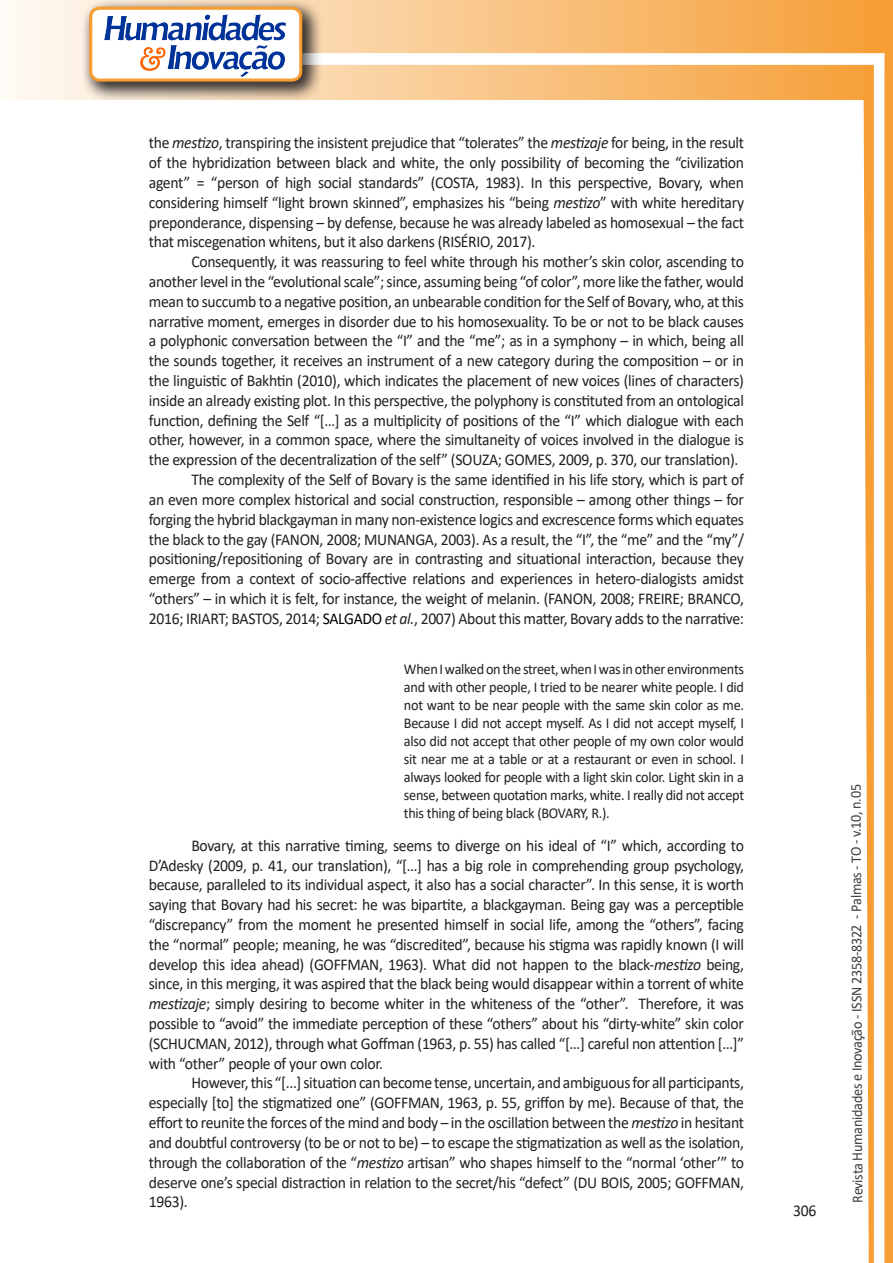
<style>
.page{position:relative;width:893px;height:1263px;background:#fff}
.page>*{position:absolute;margin:0;border:0;box-sizing:border-box;transform-origin:0 0}
.texto{font:16.5px/19.8px "Calibri";letter-spacing:-.02em;color:#231f20;text-align:justify;scale:.95 1}
.citacao{font:15px/18px "Calibri";letter-spacing:-.02em;color:#231f20;text-align:justify;scale:.95 1}
.t1{font:15px "Calibri";letter-spacing:-.025em;color:#3e3e3f;scale:.95 1}
.s1{font-style:italic}
.s2{color:#000}
</style>
<div class="page">
<svg style="left:5px;top:0;width:858px;height:100px;background:#f9c484"></svg>
<div style="left:302px;top:53px;width:582px;height:12px;background:#fff;border:2px solid #fff"></div>
<svg style="left:863px;top:0;width:30px;height:1263px"></svg>
<div style="left:81px;top:0;width:241px;height:102px;background:#231f20;opacity:.75"></div>
<div style="left:91px;top:8px;width:210px;height:72px;background:#fff;border-radius:9px"></div>
<img style="left:104px;top:14px;width:181px;height:62px">
<div style="left:89px;top:7px;width:213px;height:75px;border:3px solid #f69e34;border-radius:9px"></div>
<p class="texto" style="left:149px;top:133px;width:628px">the <span class="s1">mestizo</span>, transpiring the insistent prejudice that “tolerates” the <span class="s1">mestizaje</span> for being, in the result of the hybridization between black and white, the only possibility of becoming the “civilization agent” = “person of high social standards” (COSTA, 1983). In this perspective, Bovary, when considering himself “light brown skinned”, emphasizes his “being <span class="s1">mestizo</span>” with white hereditary preponderance, dispensing – by defense, because he was already labeled as homosexual – the fact that miscegenation whitens, but it also darkens (RISÉRIO, 2017).</p>
<p class="texto" style="left:149px;top:251px;width:628px;text-indent:43px">Consequently, it was reassuring to feel white through his mother’s skin color, ascending to another level in the “evolutional scale”; since, assuming being “of color”, more like the father, would mean to succumb to a negative position, an unbearable condition for the Self of Bovary, who, at this narrative moment, emerges in disorder due to his homosexuality. To be or not to be black causes a polyphonic conversation between the “I” and the “me”; as in a symphony – in which, being all the sounds together, it receives an instrument of a new category during the composition – or in the linguistic of Bakhtin (2010), which indicates the placement of new voices (lines of characters) inside an already existing plot. In this perspective, the polyphony is constituted from an ontological function, defining the Self “[…] as a multiplicity of positions of the “I” which dialogue with each other, however, in a common space, where the simultaneity of voices involved in the dialogue is the expression of the decentralization of the self” (SOUZA; GOMES, 2009, p. 370, our translation).</p>
<p class="texto" style="left:149px;top:469px;width:628px;text-indent:43px">The complexity of the Self of Bovary is the same identified in his life story, which is part of an even more complex historical and social construction, responsible – among other things – for forging the hybrid blackgayman in many non-existence logics and excrescence forms which equates the black to the gay (FANON, 2008; MUNANGA, 2003). As a result, the “I”, the “me” and the “my”/ positioning/repositioning of Bovary are in contrasting and situational interaction, because they emerge from a context of socio-affective relations and experiences in hetero-dialogists amidst “others” – in which it is felt, for instance, the weight of melanin. (FANON, 2008; FREIRE; BRANCO, 2016; IRIART; BASTOS, 2014; <span class="s2">SALGADO</span> <span class="s1">et al.</span>, 2007) About this matter, Bovary adds to the narrative:</p>
<p class="citacao" style="left:404px;top:660px;width:360px">When I walked on the street, when I was in other environments and with other people, I tried to be nearer white people. I did not want to be near people with the same skin color as me.<br>Because I did not accept myself. As I did not accept myself, I also did not accept that other people of my own color would sit near me at a table or at a restaurant or even in school. I always looked for people with a light skin color. Light skin in a sense, between quotation marks, white. I really did not accept this thing of being black (BOVARY, R.).</p>
<p class="texto" style="left:149px;top:835px;width:628px;text-indent:43px">Bovary, at this narrative timing, seems to diverge on his ideal of “I” which, according to D’Adesky (2009, p. 41, our translation), “[…] has a big role in comprehending group psychology, because, paralleled to its individual aspect, it also has a social character”. In this sense, it is worth saying that Bovary had his secret: he was bipartite, a blackgayman. Being gay was a perceptible “discrepancy” from the moment he presented himself in social life, among the “others”, facing the “normal” people; meaning, he was “discredited”, because his stigma was rapidly known (I will develop this idea ahead) (GOFFMAN, 1963). What did not happen to the black-<span class="s1">mestizo</span> being, since, in this merging, it was aspired that the black being would disappear within a torrent of white <span class="s1">mestizaje</span>; simply desiring to become whiter in the whiteness of the “other”. Therefore, it was possible to “avoid” the immediate perception of these “others” about his “dirty-white” skin color (SCHUCMAN, 2012), through what Goffman (1963, p. 55) has called “[…] careful non attention […]” with “other” people of your own color.</p>
<p class="texto" style="left:149px;top:1073px;width:628px;text-indent:43px">However, this “[...] situation can become tense, uncertain, and ambiguous for all participants, especially [to] the stigmatized one” (GOFFMAN, 1963, p. 55, griffon by me). Because of that, the effort to reunite the forces of the mind and body – in the oscillation between the <span class="s1">mestizo</span> in hesitant and doubtful controversy (to be or not to be) – to escape the stigmatization as well as the isolation, through the collaboration of the “<span class="s1">mestizo</span> artisan” who shapes himself to the “normal ‘other’” to deserve one’s special distraction in relation to the secret/his “defect” (DU BOIS, 2005; GOFFMAN, 1963).</p>
<p class="texto" style="left:793px;top:1200px;width:26px">306</p>
<p class="t1" style="left:846px;top:1203px;width:442px;rotate:-90deg">Revista Humanidades e Inovação - ISSN 2358-8322 - Palmas - TO - v.10, n.05</p>
</div>
